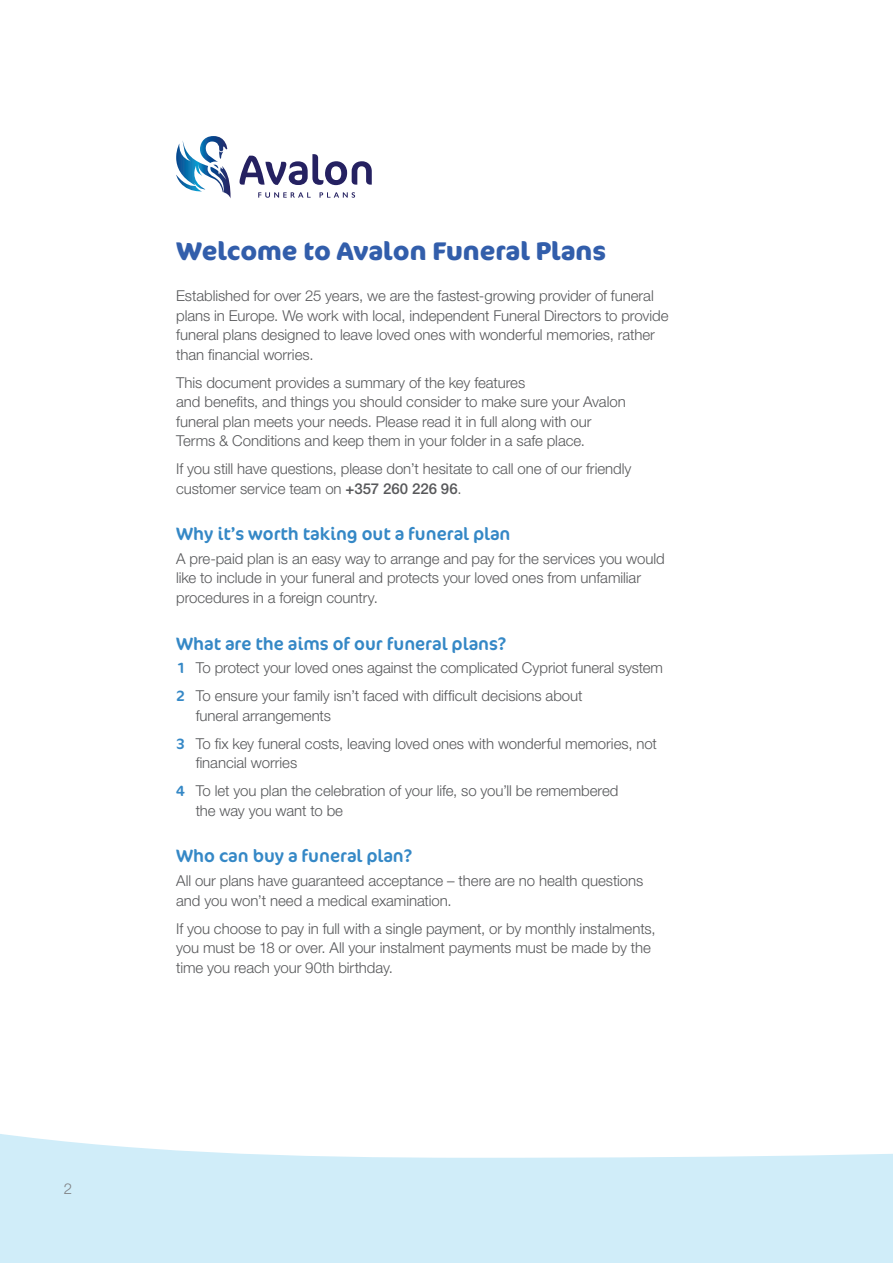
<style>
.page{position:relative;width:893px;height:1263px;background:#fff}
.page>*{position:absolute;margin:0;border:0;box-sizing:border-box;transform-origin:0 0}
.t1{font:700 25.5px "Cocon Pro";color:#325eab}
.t2{font:18px "Cocon Pro";color:#3588c6}
.t3{font:300 15px/19.5px "Helvetica Neue";letter-spacing:-.005em;color:#57585a}
.t4{font:300 15px "Helvetica Neue";color:#808285}
.s1{font-weight:500}
.s2{font-family:"Cocon Pro";font-weight:400;color:#3588c6}
</style>
<div class="page">
<svg style="left:0;top:1134px;width:893px;height:129px;fill:#d0edf9"></svg>
<svg style="left:258px;top:192px;width:53px;height:6px"></svg>
<svg style="left:320px;top:192px;width:35px;height:6px"></svg>
<svg style="left:176px;top:136px;width:55px;height:62px"></svg>
<svg style="left:240px;top:154px;width:132px;height:31px"></svg>
<p class="t4" style="left:64px;top:1179px;width:10px">2</p>
<h1 class="t1" style="left:176px;top:234px;width:431px">Welcome to Avalon Funeral Plans</h1>
<p class="t3" style="left:176px;top:286px;width:494px">Established for over 25 years, we are the fastest-growing provider of funeral plans in Europe. We work with local, independent Funeral Directors to provide funeral plans designed to leave loved ones with wonderful memories, rather than financial worries.</p>
<p class="t3" style="left:176px;top:372px;width:451px">This document provides a summary of the key features<br>and benefits, and things you should consider to make sure your Avalon funeral plan meets your needs. Please read it in full along with our Terms &amp; Conditions and keep them in your folder in a safe place.</p>
<p class="t3" style="left:176px;top:459px;width:457px">If you still have questions, please don’t hesitate to call one of our friendly customer service team on <span class="s1">+357 260 226 96</span>.</p>
<p class="t2" style="left:176px;top:522px;width:336px">Why it’s worth taking out a funeral plan</p>
<p class="t3" style="left:176px;top:548px;width:490px">A pre-paid plan is an easy way to arrange and pay for the services you would like to include in your funeral and protects your loved ones from unfamiliar procedures in a foreign country.</p>
<p class="t2" style="left:176px;top:631px;width:332px">What are the aims of our funeral plans?</p>
<p class="t3" style="left:176px;top:653px;width:488px;line-height:28px"><span class="s2">1</span> To protect your loved ones against the complicated Cypriot funeral system<br><span class="s2">2</span> To ensure your family isn’t faced with difficult decisions about</p>
<p class="t3" style="left:176px;top:701px;width:482px;line-height:28px;text-indent:20px">funeral arrangements<br><span class="s2">3</span> To fix key funeral costs, leaving loved ones with wonderful memories, not</p>
<p class="t3" style="left:176px;top:748px;width:444px;line-height:28px;text-indent:20px">financial worries<br><span class="s2">4</span> To let you plan the celebration of your life, so you’ll be remembered</p>
<p class="t3" style="left:196px;top:800px;width:149px">the way you want to be</p>
<p class="t2" style="left:176px;top:844px;width:238px">Who can buy a funeral plan?</p>
<p class="t3" style="left:176px;top:871px;width:469px">All our plans have guaranteed acceptance – there are no health questions and you won’t need a medical examination.</p>
<p class="t3" style="left:176px;top:918px;width:481px">If you choose to pay in full with a single payment, or by monthly instalments, you must be 18 or over. All your instalment payments must be made by the time you reach your 90th birthday.</p>
</div>
